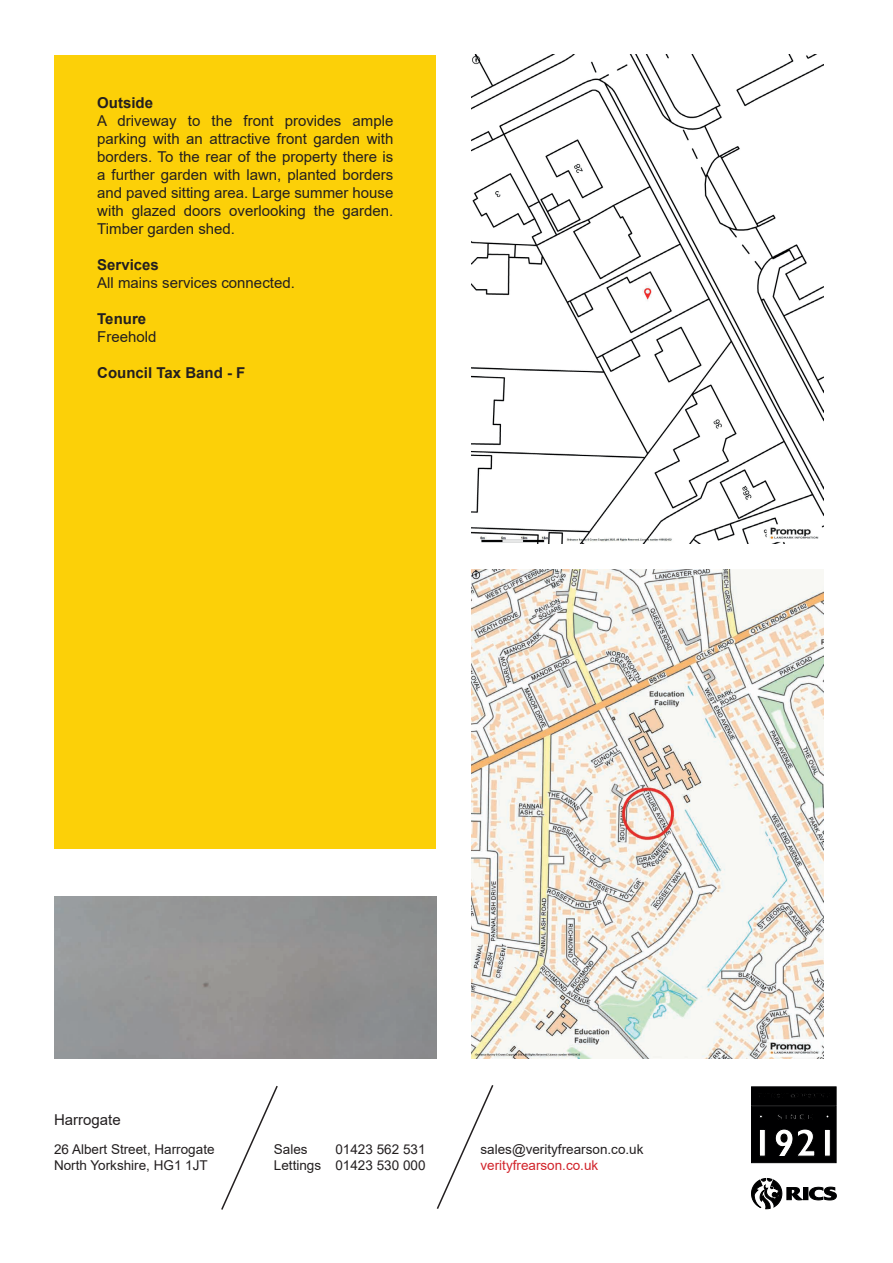
<style>
.page{position:relative;width:893px;height:1263px;background:#fff}
.page>*{position:absolute;margin:0;border:0;box-sizing:border-box;transform-origin:0 0}
.t1{font:15px/18px "Arial";color:#231f20;text-align:justify}
.t2{font:700 15px "Arial";color:#231f20}
.t3{font:13.5px/16.2px "Arial";color:#231f20}
.t4{font:13.5px "Arial";color:#d1232a}
</style>
<div class="page">
<div style="left:55px;top:55px;width:381px;height:793px;background:#fcd008"></div>
<img style="left:472px;top:54px;width:352px;height:489px">
<img style="left:472px;top:570px;width:352px;height:489px">
<svg style="left:221px;top:1085px;width:57px;height:125px"></svg>
<svg style="left:436px;top:1085px;width:58px;height:124px"></svg>
<svg style="left:751px;top:1086px;width:86px;height:77px;background:#1d1d1e"></svg>
<svg style="left:809px;top:1186px;width:28px;height:15px"></svg>
<div style="left:803px;top:1187px;width:5px;height:13px;background:#000001"></div>
<svg style="left:751px;top:1178px;width:52px;height:31px"></svg>
<p class="t2" style="left:97px;top:92px;width:57px">Outside</p>
<p class="t1" style="left:97px;top:112px;width:298px">A driveway to the front provides ample parking with an attractive front garden with borders. To the rear of the property there is a further garden with lawn, planted borders and paved sitting area. Large summer house with glazed doors overlooking the garden.<br>Timber garden shed.</p>
<p class="t2" style="left:97px;top:254px;width:63px">Services</p>
<p class="t1" style="left:97px;top:274px;width:199px">All mains services connected.</p>
<p class="t2" style="left:97px;top:308px;width:50px">Tenure</p>
<p class="t1" style="left:97px;top:328px;width:61px">Freehold</p>
<p class="t2" style="left:97px;top:362px;width:150px">Council Tax Band - F</p>
<p class="t1" style="left:54px;top:1111px;width:68px">Harrogate</p>
<p class="t3" style="left:54px;top:1141px;width:162px">26 Albert Street, Harrogate<br>North Yorkshire, HG1 1JT</p>
<p class="t3" style="left:274px;top:1141px;width:35px">Sales</p>
<p class="t3" style="left:274px;top:1141px;width:153px;text-align:right">01423 562 531<br>Lettings 01423 530 000</p>
<p class="t3" style="left:480px;top:1141px;width:164px">sales@verityfrearson.co.uk</p>
<p class="t4" style="left:480px;top:1156px;width:119px">verityfrearson.co.uk</p>
</div>
